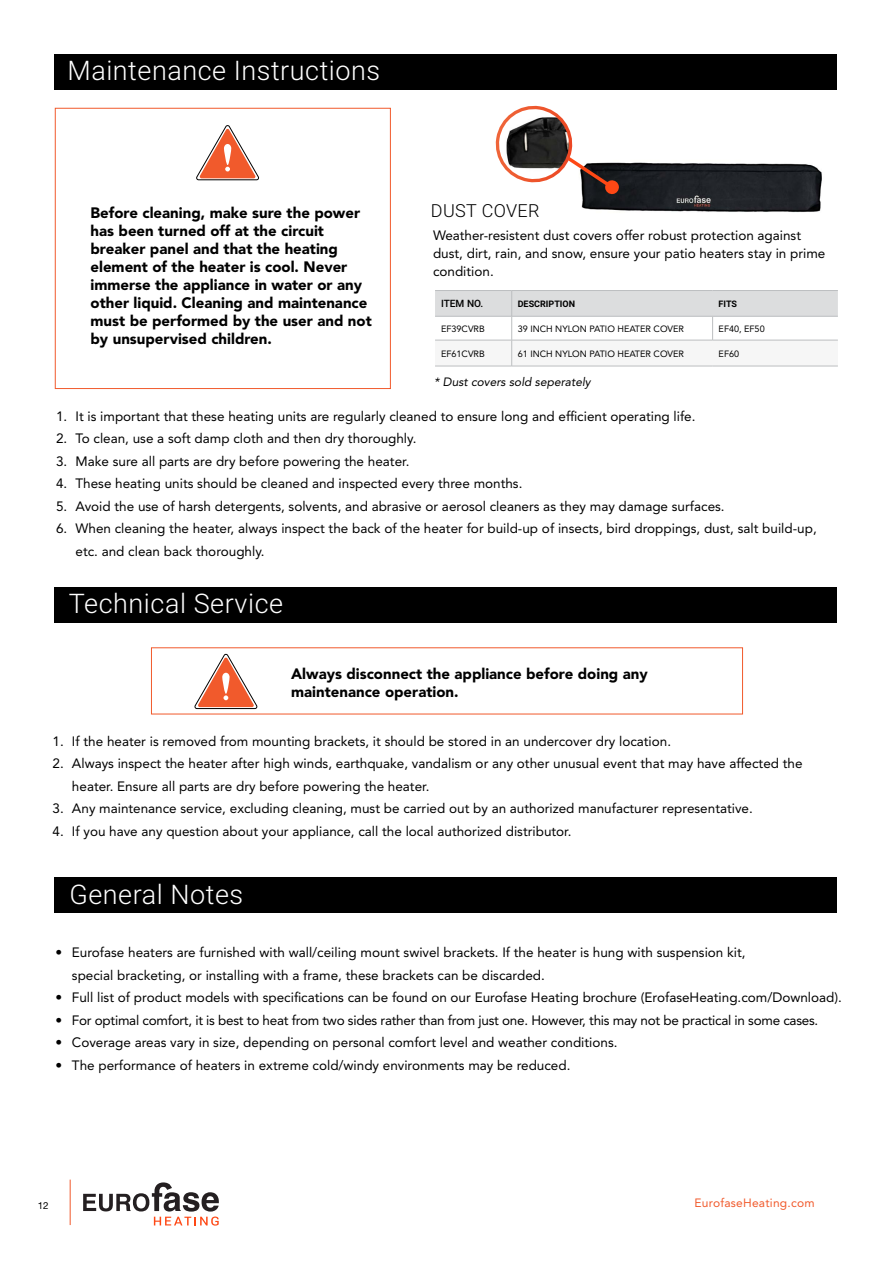
<style>
.page{position:relative;width:891px;height:1264px;background:#fff}
.page>*{position:absolute;margin:0;border:0;box-sizing:border-box;transform-origin:0 0}
.t1{font:300 27px "Roboto";letter-spacing:.02em;color:#fff}
.t2{font:300 18px "Roboto";letter-spacing:.02em;color:#000}
.t3{font:900 15px/18px "Avenir LT Std";color:#000}
.t4{font:13.5px/22.5px "Avenir LT Std";color:#000}
.t5{font:13.5px "Avenir LT Std";letter-spacing:-.02em;color:#000}
.t6{font:italic 12px "Avenir LT Std";color:#000}
.t7{font:12px "Avenir LT Std";letter-spacing:.02em;color:#f15a2c}
.t8{font:500 10.2px "Roboto";color:#000}
.t9{font:9.75px "Helvetica Neue LT Std";color:#000}
.t10{font:9.15px "Avenir LT Std";color:#000}
.t11{font:700 9px "Roboto";color:#000}
</style>
<div class="page">
<hr style="left:70px;top:1179px;width:1px;height:46px;background:#f1592a">
<svg style="left:83px;top:1182px;width:136px;height:43px"></svg>
<div style="left:54px;top:54px;width:783px;height:35px;background:#000"></div>
<div style="left:54px;top:587px;width:783px;height:35px;background:#000"></div>
<div style="left:54px;top:878px;width:783px;height:35px;background:#000"></div>
<div style="left:55px;top:108px;width:336px;height:281px;border:1px solid #f15a2c"></div>
<svg style="left:196px;top:125px;width:63px;height:55px"></svg>
<svg style="left:194px;top:653px;width:63px;height:56px"></svg>
<svg style="left:435px;top:290px;width:403px;height:76px"></svg>
<hr style="left:713px;top:340px;width:125px;height:1px;background:#bcbec0">
<hr style="left:435px;top:366px;width:77px;height:1px;background:#bcbec0">
<hr style="left:512px;top:366px;width:201px;height:1px;background:#bcbec0">
<hr style="left:713px;top:366px;width:125px;height:1px;background:#bcbec0">
<img style="left:581px;top:162px;width:241px;height:51px">
<svg style="left:495px;top:105px;width:124px;height:89px"></svg>
<h1 class="t1" style="left:67px;top:52px;width:314px">Maintenance Instructions</h1>
<p class="t3" style="left:91px;top:203px;width:283px">Before cleaning, make sure the power has been turned off at the circuit breaker panel and that the heating element of the heater is cool. Never immerse the appliance in water or any other liquid. Cleaning and maintenance must be performed by the user and not by unsupervised children.</p>
<h2 class="t2" style="left:431px;top:198px;width:110px">DUST COVER</h2>
<p class="t4" style="left:433px;top:226px;width:394px;line-height:18px">Weather-resistent dust covers offer robust protection against dust, dirt, rain, and snow, ensure your patio heaters stay in prime condition.</p>
<p class="t8" style="left:441px;top:296px;width:44px">ITEM NO.</p>
<p class="t11" style="left:518px;top:297px;width:59px">DESCRIPTION</p>
<p class="t11" style="left:719px;top:297px;width:20px">FITS</p>
<p class="t10" style="left:441px;top:323px;width:45px">EF39CVRB</p>
<p class="t10" style="left:518px;top:323px;width:168px">39 INCH NYLON PATIO HEATER COVER</p>
<p class="t10" style="left:719px;top:323px;width:48px">EF40, EF50</p>
<p class="t10" style="left:441px;top:348px;width:45px">EF61CVRB</p>
<p class="t10" style="left:518px;top:348px;width:168px">61 INCH NYLON PATIO HEATER COVER</p>
<p class="t10" style="left:719px;top:348px;width:22px">EF60</p>
<p class="t6" style="left:434px;top:375px;width:158px">* Dust covers sold seperately</p>
<p class="t4" style="left:56px;top:405px;width:641px">1. It is important that these heating units are regularly cleaned to ensure long and efficient operating life.</p>
<p class="t4" style="left:56px;top:427px;width:362px">2. To clean, use a soft damp cloth and then dry thoroughly.</p>
<p class="t4" style="left:56px;top:450px;width:355px">3. Make sure all parts are dry before powering the heater.</p>
<p class="t4" style="left:56px;top:472px;width:468px">4. These heating units should be cleaned and inspected every three months.</p>
<p class="t4" style="left:56px;top:495px;width:670px">5. Avoid the use of harsh detergents, solvents, and abrasive or aerosol cleaners as they may damage surfaces.</p>
<p class="t4" style="left:76px;top:517px;width:743px;text-indent:-19px">6. When cleaning the heater, always inspect the back of the heater for build-up of insects, bird droppings, dust, salt build-up, etc. and clean back thoroughly.</p>
<h1 class="t1" style="left:69px;top:584px;width:216px">Technical Service</h1>
<p class="t3" style="left:291px;top:665px;width:358px">Always disconnect the appliance before doing any maintenance operation.</p>
<p class="t4" style="left:52px;top:730px;width:620px">1. If the heater is removed from mounting brackets, it should be stored in an undercover dry location.</p>
<p class="t4" style="left:72px;top:752px;width:732px;text-indent:-19px">2. Always inspect the heater after high winds, earthquake, vandalism or any other unusual event that may have affected the heater. Ensure all parts are dry before powering the heater.</p>
<p class="t4" style="left:52px;top:797px;width:702px">3. Any maintenance service, excluding cleaning, must be carried out by an authorized manufacturer representative.</p>
<p class="t4" style="left:52px;top:820px;width:521px">4. If you have any question about your appliance, call the local authorized distributor.</p>
<h1 class="t1" style="left:69px;top:875px;width:175px">General Notes</h1>
<p class="t4" style="left:72px;top:941px;width:675px;text-indent:-16px">• Eurofase heaters are furnished with wall/ceiling mount swivel brackets. If the heater is hung with suspension kit, special bracketing, or installing with a frame, these brackets can be discarded.</p>
<p class="t4" style="left:55px;top:986px;width:788px">• Full list of product models with specifications can be found on our Eurofase Heating brochure (ErofaseHeating.com/Download).</p>
<p class="t5" style="left:55px;top:1012px;width:764px">• For optimal comfort, it is best to heat from two sides rather than from just one. However, this may not be practical in some cases.</p>
<p class="t4" style="left:55px;top:1031px;width:564px">• Coverage areas vary in size, depending on personal comfort level and weather conditions.</p>
<p class="t4" style="left:55px;top:1054px;width:517px">• The performance of heaters in extreme cold/windy environments may be reduced.</p>
<p class="t9" style="left:38px;top:1199px;width:12px">12</p>
<p class="t7" style="left:695px;top:1195px;width:122px">EurofaseHeating.com</p>
</div>
